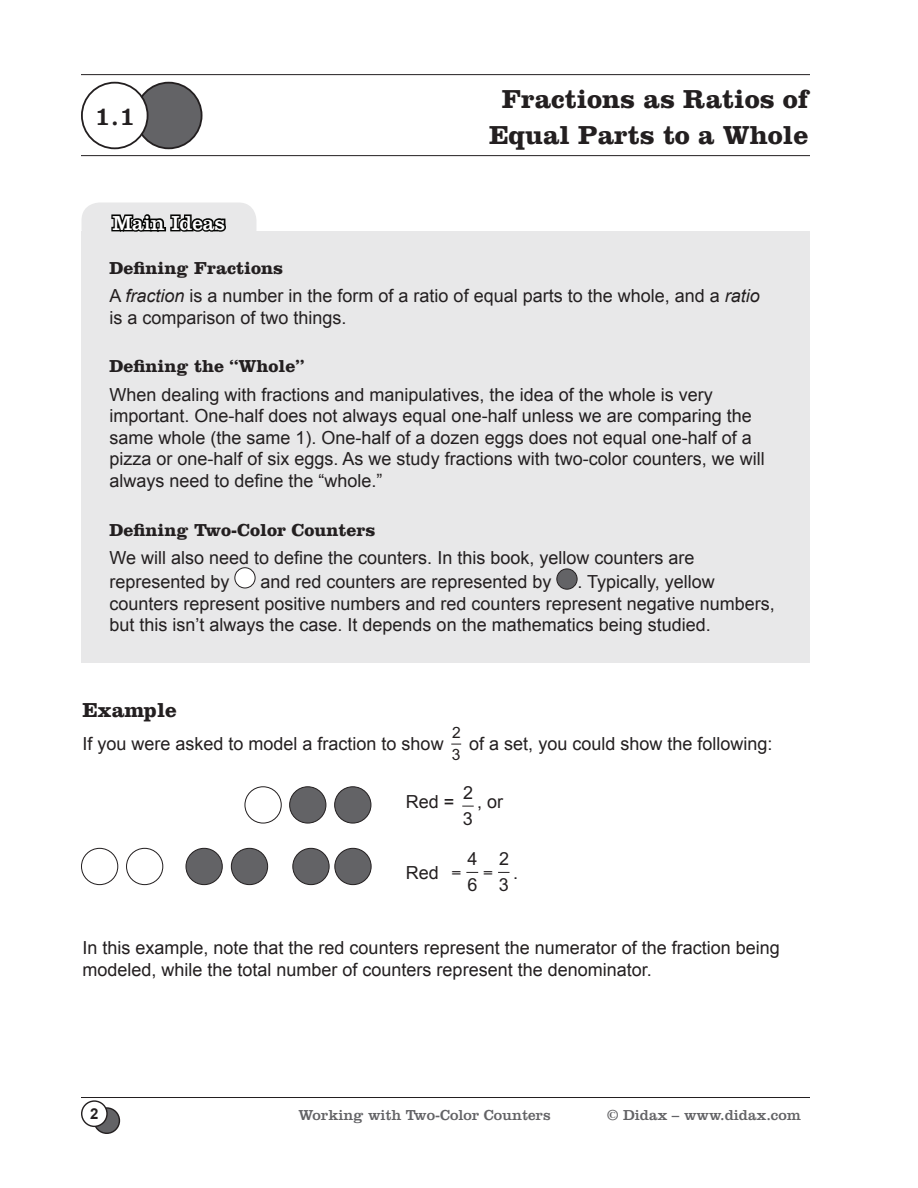
<style>
.page{position:relative;width:918px;height:1188px;background:#fff}
.page>*{position:absolute;margin:0;border:0;box-sizing:border-box;transform-origin:0 0}
.t1{font:700 27px/36px "Clarendon";color:#231f20;text-align:center}
.t2{font:27px "Clarendon";color:#231f20}
.t3{font:21px "Clarendon";color:#fff}
.t4{font:700 21px "Clarendon";color:#231f20}
.t5{font:18px/21.6px "Arial";color:#231f20}
.t6{font:700 18px "Clarendon";color:#231f20}
.t7{font:15.6px/22.4px "Arial";color:#231f20}
.t8{font:15px "Clarendon";color:#636366}
.t9{font:700 15px "Arial";color:#231f20}
.s1{font-style:italic}
</style>
<div class="page">
<div style="left:94px;top:1108px;width:25px;height:25px;background:#636366;border-radius:50%"></div>
<div style="left:93px;top:1107px;width:27px;height:27px;border:1px solid #231f20;border-radius:50%"></div>
<div style="left:82px;top:1101px;width:25px;height:25px;background:#fff;border-radius:50%"></div>
<div style="left:81px;top:1100px;width:27px;height:27px;border:1px solid #231f20;border-radius:50%"></div>
<hr style="left:81px;top:1097px;width:729px;height:1px;background:#231f20">
<hr style="left:81px;top:74px;width:729px;height:1px;background:#231f20">
<hr style="left:81px;top:155px;width:729px;height:1px;background:#231f20">
<div style="left:136px;top:83px;width:66px;height:65px;background:#636366;border-radius:50%"></div>
<div style="left:135px;top:82px;width:67px;height:67px;border:2px solid #231f20;border-radius:50%"></div>
<div style="left:82px;top:83px;width:66px;height:65px;background:#fff;border-radius:50%"></div>
<div style="left:81px;top:82px;width:67px;height:67px;border:2px solid #231f20;border-radius:50%"></div>
<div style="left:82px;top:202px;width:174px;height:45px;background:#e8e8e9;border-radius:18px"></div>
<div style="left:81px;top:231px;width:729px;height:432px;background:#e8e8e9"></div>
<div style="left:235px;top:568px;width:20px;height:20px;background:#fff;border-radius:50%"></div>
<div style="left:235px;top:567px;width:20px;height:21px;border:1px solid #231f20;border-radius:50%"></div>
<div style="left:557px;top:569px;width:20px;height:20px;background:#636366;border-radius:50%"></div>
<div style="left:557px;top:569px;width:20px;height:20px;border:1px solid #231f20;border-radius:50%"></div>
<svg style="left:462px;top:806px;width:12px;height:1px"></svg>
<svg style="left:498px;top:872px;width:12px;height:1px"></svg>
<div style="left:290px;top:787px;width:36px;height:36px;background:#636366;border-radius:50%"></div>
<div style="left:289px;top:786px;width:37px;height:38px;border:1px solid #231f20;border-radius:50%"></div>
<div style="left:244px;top:786px;width:38px;height:38px;border:1px solid #231f20;border-radius:50%"></div>
<div style="left:335px;top:787px;width:36px;height:36px;background:#636366;border-radius:50%"></div>
<div style="left:334px;top:786px;width:37px;height:38px;border:1px solid #231f20;border-radius:50%"></div>
<div style="left:126px;top:848px;width:37px;height:37px;border:1px solid #231f20;border-radius:50%"></div>
<div style="left:186px;top:848px;width:36px;height:37px;background:#636366;border-radius:50%"></div>
<div style="left:185px;top:848px;width:38px;height:37px;border:1px solid #231f20;border-radius:50%"></div>
<div style="left:81px;top:848px;width:37px;height:37px;border:1px solid #231f20;border-radius:50%"></div>
<div style="left:231px;top:848px;width:37px;height:37px;background:#636366;border-radius:50%"></div>
<div style="left:231px;top:848px;width:37px;height:37px;border:1px solid #231f20;border-radius:50%"></div>
<div style="left:293px;top:848px;width:36px;height:37px;background:#636366;border-radius:50%"></div>
<div style="left:292px;top:848px;width:38px;height:37px;border:1px solid #231f20;border-radius:50%"></div>
<div style="left:335px;top:848px;width:36px;height:37px;background:#636366;border-radius:50%"></div>
<div style="left:334px;top:848px;width:38px;height:37px;border:1px solid #231f20;border-radius:50%"></div>
<svg style="left:110px;top:202px;width:117px;height:30px"></svg>
<svg style="left:466px;top:871px;width:12px;height:2px"></svg>
<h1 class="t2" style="left:94px;top:101px;width:43px">1.1</h1>
<p class="t3" style="left:112px;top:211px;width:114px">Main Ideas</p>
<h1 class="t1" style="left:489px;top:80px;width:321px">Fractions as Ratios of<br>Equal Parts to a Whole</h1>
<p class="t6" style="left:110px;top:257px;width:175px">Defining Fractions</p>
<p class="t5" style="left:110px;top:285px;width:652px">A <span class="s1">fraction</span> is a number in the form of a ratio of equal parts to the whole, and a <span class="s1">ratio </span>is a comparison of two things.</p>
<p class="t6" style="left:110px;top:355px;width:197px">Defining the “Whole”</p>
<p class="t5" style="left:110px;top:384px;width:657px">When dealing with fractions and manipulatives, the idea of the whole is very important. One-half does not always equal one-half unless we are comparing the same whole (the same 1). One-half of a dozen eggs does not equal one-half of a pizza or one-half of six eggs. As we study fractions with two-color counters, we will always need to define the “whole.”</p>
<p class="t6" style="left:110px;top:519px;width:268px">Defining Two-Color Counters</p>
<p class="t5" style="left:110px;top:545px;width:586px;line-height:24.5px">We will also need to define the counters. In this book, yellow counters are represented by</p>
<p class="t5" style="left:109px;top:571px;width:667px;text-indent:468px">. Typically, yellow counters represent positive numbers and red counters represent negative numbers, but this isn’t always the case. It depends on the mathematics being studied.</p>
<p class="t5" style="left:260px;top:571px;width:293px">and red counters are represented by</p>
<p class="t4" style="left:82px;top:698px;width:96px">Example</p>
<p class="t5" style="left:82px;top:733px;width:363px">If you were asked to model a fraction to show</p>
<p class="t7" style="left:452px;top:722px;width:11px">2<br>3</p>
<p class="t5" style="left:469px;top:733px;width:305px">of a set, you could show the following:</p>
<p class="t5" style="left:406px;top:792px;width:50px">Red =</p>
<p class="t5" style="left:463px;top:780px;width:12px;line-height:25.8px">2<br>3</p>
<p class="t5" style="left:477px;top:792px;width:28px">, or</p>
<p class="t5" style="left:406px;top:862px;width:35px">Red</p>
<p class="t5" style="left:467px;top:846px;width:12px;line-height:25.8px">4<br>6</p>
<p class="t5" style="left:499px;top:846px;width:12px;line-height:25.8px">2<br>3</p>
<p class="t5" style="left:513px;top:862px;width:3px">.</p>
<p class="t5" style="left:82px;top:937px;width:699px">In this example, note that the red counters represent the numerator of the fraction being modeled, while the total number of counters represent the denominator.</p>
<p class="t9" style="left:90px;top:1104px;width:10px">2</p>
<p class="t8" style="left:298px;top:1106px;width:254px">Working with Two-Color Counters</p>
<p class="t8" style="left:607px;top:1106px;width:196px">© Didax – www.didax.com</p>
</div>
